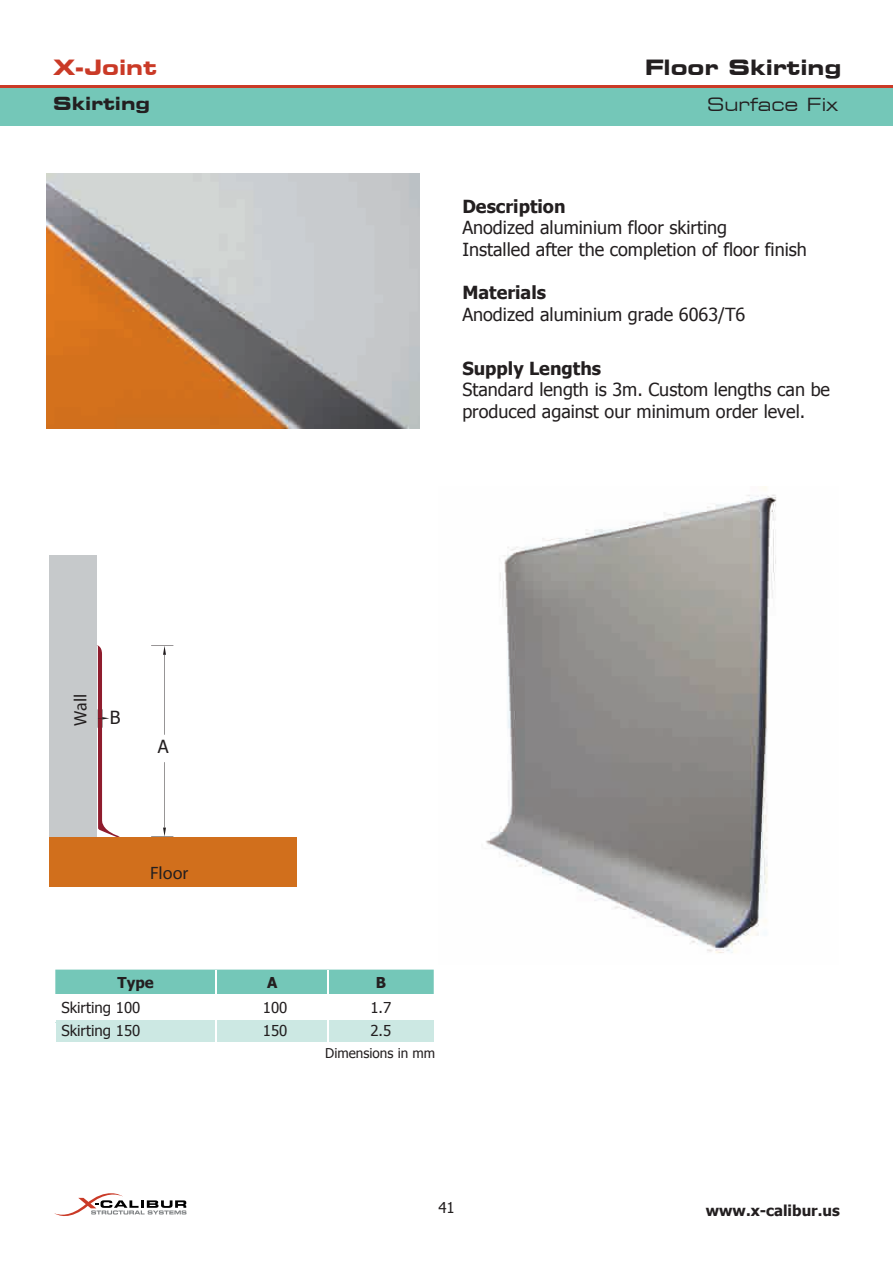
<style>
.page{position:relative;width:893px;height:1263px;background:#fff}
.page>*{position:absolute;margin:0;border:0;box-sizing:border-box;transform-origin:0 0}
.t1{font:700 expanded 21px "Square 721 BT";color:#231f20}
.t2{font:700 expanded 21px "Square 721 BT";color:#ca3a27}
.t3{font:18px/21.6px "Tahoma";color:#231f20}
.t4{font:700 18px "Tahoma";color:#231f20}
.t5{font:expanded 18px "Square 721 BT";color:#231f20}
.t6{font:18px "Myriad Pro";color:#231f20}
.t7{font:700 expanded 18px "Square 721 BT";color:#231f20}
.t8{font:15px "Tahoma";color:#231f20}
.t9{font:700 15px "Tahoma";color:#231f20}
.t10{font:13.5px "Tahoma";color:#231f20}
</style>
<div class="page">
<hr style="left:0;top:85px;width:893px;height:3px;background:#ca3a27">
<svg style="left:54px;top:1193px;width:132px;height:23px"></svg>
<div style="left:0;top:88px;width:893px;height:38px;background:#74c7b8"></div>
<svg style="left:55px;top:970px;width:379px;height:72px"></svg>
<svg style="left:163px;top:646px;width:3px;height:89px"></svg>
<svg style="left:151px;top:762px;width:22px;height:75px"></svg>
<img style="left:486px;top:486px;width:291px;height:467px">
<div style="left:49px;top:555px;width:47px;height:282px;background:#c6c9cb"></div>
<svg style="left:96px;top:645px;width:24px;height:192px"></svg>
<img style="left:46px;top:174px;width:374px;height:254px">
<div style="left:49px;top:837px;width:247px;height:50px;background:#d16f1c"></div>
<p class="t2" style="left:53px;top:55px;width:105px">X-Joint</p>
<p class="t1" style="left:645px;top:55px;width:198px">Floor Skirting</p>
<p class="t7" style="left:53px;top:93px;width:98px">Skirting</p>
<p class="t5" style="left:707px;top:94px;width:133px">Surface Fix</p>
<p class="t4" style="left:462px;top:193px;width:105px">Description</p>
<p class="t3" style="left:462px;top:216px;width:346px">Anodized aluminium floor skirting<br>Installed after the completion of floor finish</p>
<p class="t4" style="left:462px;top:280px;width:85px">Materials</p>
<p class="t3" style="left:462px;top:303px;width:285px">Anodized aluminium grade 6063/T6</p>
<p class="t4" style="left:462px;top:355px;width:140px">Supply Lengths</p>
<p class="t3" style="left:462px;top:378px;width:369px">Standard length is 3m. Custom lengths can be produced against our minimum order level.</p>
<p class="t6" style="left:69px;top:726px;width:33px;rotate:-90deg">Wall</p>
<p class="t3" style="left:110px;top:706px;width:12px">B</p>
<p class="t3" style="left:158px;top:735px;width:12px">A</p>
<p class="t6" style="left:150px;top:862px;width:40px">Floor</p>
<p class="t9" style="left:118px;top:972px;width:38px">Type</p>
<p class="t9" style="left:267px;top:972px;width:12px">A</p>
<p class="t9" style="left:376px;top:972px;width:12px">B</p>
<p class="t8" style="left:61px;top:998px;width:81px">Skirting 100</p>
<p class="t8" style="left:263px;top:998px;width:26px">100</p>
<p class="t8" style="left:370px;top:998px;width:22px">1.7</p>
<p class="t8" style="left:61px;top:1021px;width:81px">Skirting 150</p>
<p class="t8" style="left:263px;top:1021px;width:26px">150</p>
<p class="t8" style="left:370px;top:1021px;width:22px">2.5</p>
<p class="t10" style="left:325px;top:1044px;width:111px">Dimensions in mm</p>
<p class="t8" style="left:438px;top:1197px;width:18px">41</p>
<p class="t9" style="left:706px;top:1200px;width:135px">www.x-calibur.us</p>
</div>
